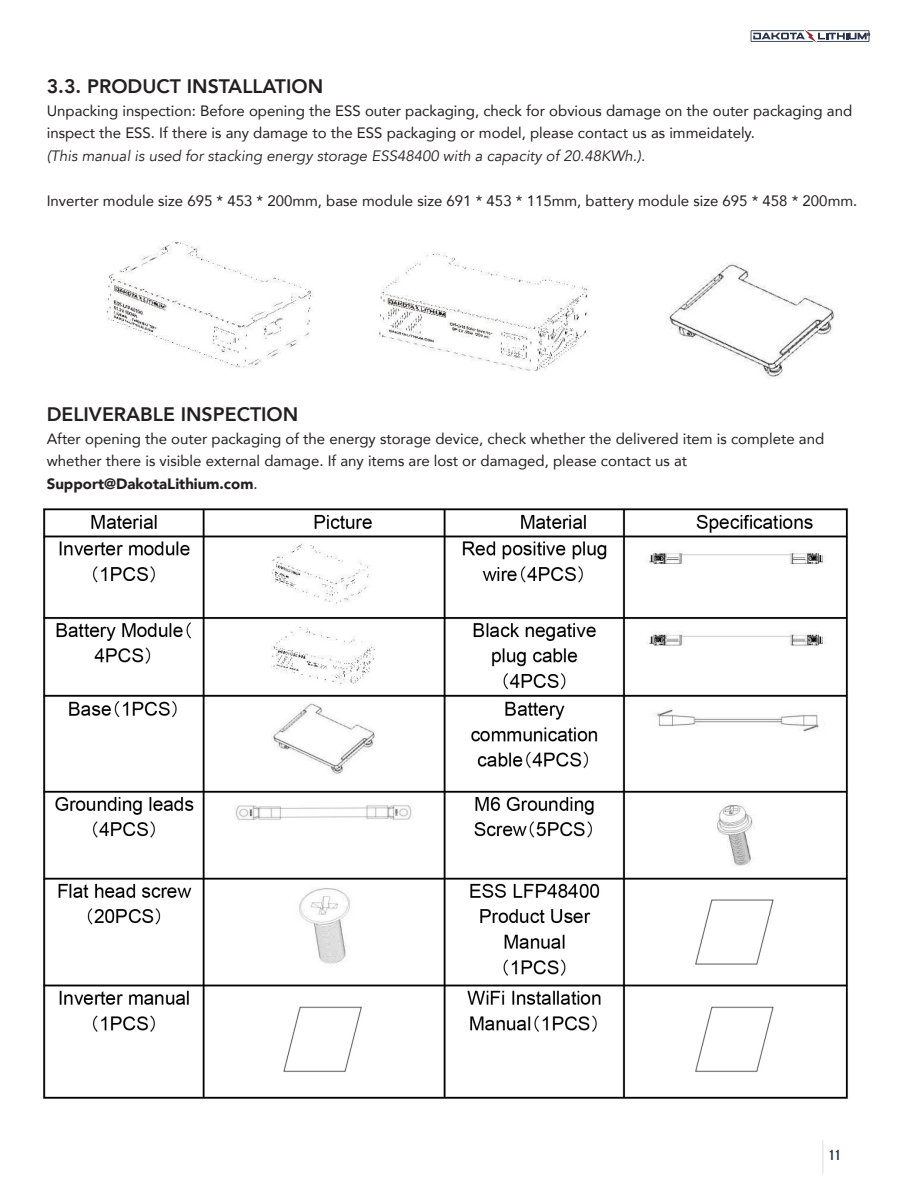
<style>
.page{position:relative;width:918px;height:1188px;background:#fff}
.page>*{position:absolute;margin:0;border:0;box-sizing:border-box;transform-origin:0 0}
.t1{font:800 19.5px "Avenir";color:#231f20}
.t2{font:15px/22.5px "Avenir";color:#231f20}
.t3{font:italic 15px "Avenir";color:#231f20}
.t4{font:900 15px "Avenir";color:#231f20}
.t5{font:700 14.55px "Bebas Neue";color:#27334a}
.s1{font-weight:400}
</style>
<div class="page">
<hr style="left:823px;top:1140px;width:1px;height:34px;background:#dcdddf">
<svg style="left:751px;top:30px;width:119px;height:13px"></svg>
<img style="left:43px;top:241px;width:805px;height:858px">
<p class="t1" style="left:47px;top:71px;width:278px">3.3. PRODUCT INSTALLATION</p>
<p class="t2" style="left:47px;top:99px;width:807px">Unpacking inspection: Before opening the ESS outer packaging, check for obvious damage on the outer packaging and inspect the ESS. If there is any damage to the ESS packaging or model, please contact us as immeidately.</p>
<p class="t3" style="left:47px;top:147px;width:600px">(This manual is used for stacking energy storage ESS48400 with a capacity of 20.48KWh.).</p>
<p class="t2" style="left:47px;top:189px;width:812px">Inverter module size 695 * 453 * 200mm, base module size 691 * 453 * 115mm, battery module size 695 * 458 * 200mm.</p>
<p class="t1" style="left:47px;top:399px;width:253px">DELIVERABLE INSPECTION</p>
<p class="t2" style="left:47px;top:427px;width:779px">After opening the outer packaging of the energy storage device, check whether the delivered item is complete and whether there is visible external damage. If any items are lost or damaged, please contact us at</p>
<p class="t4" style="left:47px;top:471px;width:212px">Support@DakotaLithium.com<span class="s1">.</span></p>
<p class="t5" style="left:829px;top:1147px;width:13px">11</p>
</div>
